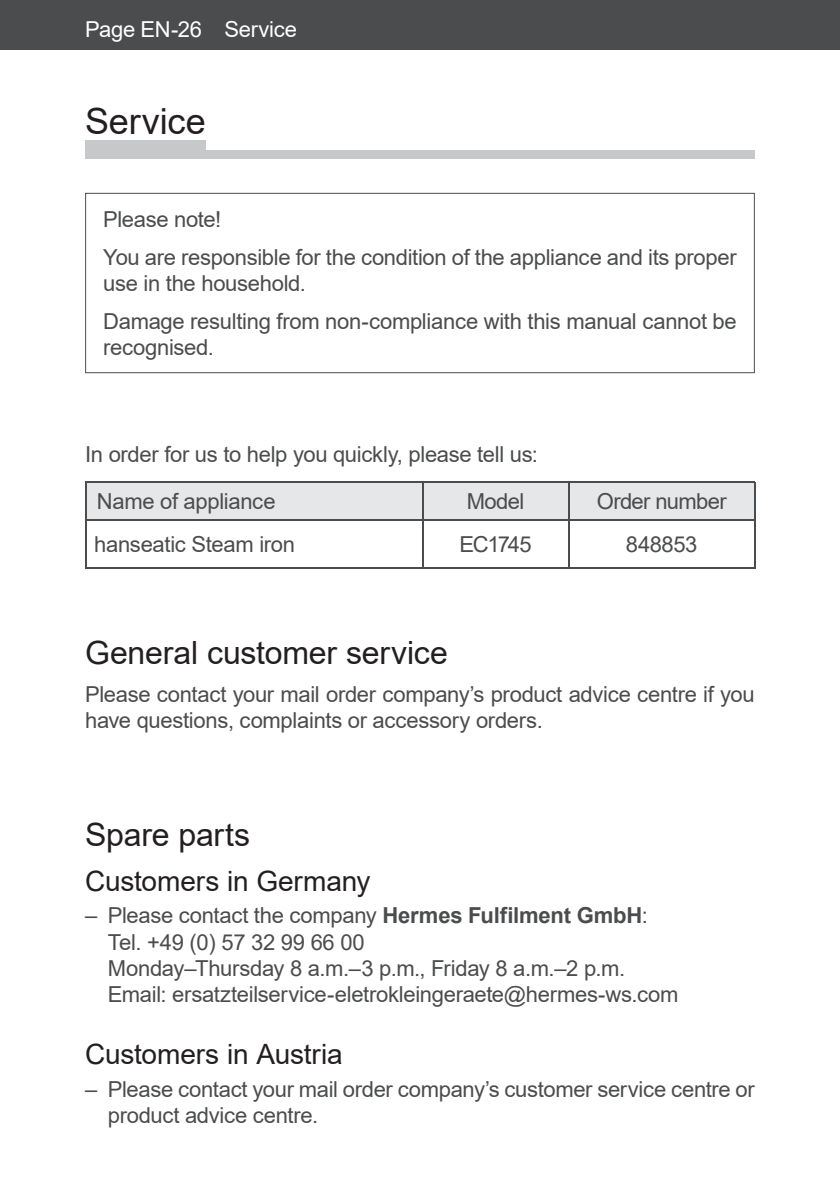
<style>
.page{position:relative;width:840px;height:1191px;background:#fff}
.page>*{position:absolute;margin:0;border:0;box-sizing:border-box;transform-origin:0 0}
.t1{font:36px "Arial";letter-spacing:-.005em;color:#231f20}
.t2{font:32px "Arial";letter-spacing:-.005em;color:#231f20}
.t3{font:28px "Arial";letter-spacing:-.01em;color:#231f20}
.t4{font:22px/26.4px "Arial";letter-spacing:-.015em;color:#4b4c4d}
.t5{font:22px "Arial";letter-spacing:-.015em;color:#fff}
.s1{font-weight:700}
</style>
<div class="page">
<div style="left:0;top:0;width:839px;height:50px;background:#4b4c4d"></div>
<div style="left:85px;top:141px;width:121px;height:16px;background:#c7c8ca"></div>
<div style="left:85px;top:151px;width:669px;height:8px;background:#c7c8ca"></div>
<div style="left:86px;top:482px;width:668px;height:38px;background:#e6e7e9"></div>
<hr style="left:422px;top:482px;width:1px;height:38px;background:#4b4c4d">
<hr style="left:568px;top:482px;width:1px;height:38px;background:#4b4c4d">
<hr style="left:422px;top:521px;width:1px;height:46px;background:#4b4c4d">
<hr style="left:568px;top:521px;width:1px;height:46px;background:#4b4c4d">
<hr style="left:85px;top:481px;width:337px;height:1px;background:#4b4c4d">
<hr style="left:85px;top:482px;width:1px;height:38px;background:#4b4c4d">
<hr style="left:422px;top:481px;width:333px;height:1px;background:#4b4c4d">
<hr style="left:754px;top:482px;width:1px;height:38px;background:#4b4c4d">
<hr style="left:85px;top:520px;width:670px;height:1px;background:#4b4c4d">
<hr style="left:85px;top:521px;width:1px;height:46px;background:#4b4c4d">
<hr style="left:754px;top:521px;width:1px;height:46px;background:#4b4c4d">
<hr style="left:85px;top:567px;width:670px;height:1px;background:#4b4c4d">
<svg style="left:85px;top:193px;width:669px;height:180px"></svg>
<p class="t5" style="left:85px;top:17px;width:213px">Page EN-26 Service</p>
<h1 class="t1" style="left:85px;top:101px;width:122px">Service</h1>
<p class="t4" style="left:103px;top:200px;width:634px;line-height:37.8px">Please note!<br>You are responsible for the condition of the appliance and its proper</p>
<p class="t4" style="left:103px;top:264px;width:634px;line-height:37.8px">use in the household.<br>Damage resulting from non-compliance with this manual cannot be</p>
<p class="t4" style="left:103px;top:334px;width:112px">recognised.</p>
<p class="t4" style="left:97px;top:430px;width:442px;line-height:47.2px;text-indent:-12px">In order for us to help you quickly, please tell us:<br>Name of appliance</p>
<p class="t4" style="left:466px;top:488px;width:59px">Model</p>
<p class="t4" style="left:596px;top:488px;width:131px">Order number</p>
<p class="t4" style="left:94px;top:531px;width:202px">hanseatic Steam iron</p>
<p class="t4" style="left:459px;top:531px;width:74px">EC1745</p>
<p class="t4" style="left:625px;top:531px;width:73px">848853</p>
<h2 class="t2" style="left:85px;top:635px;width:364px">General customer service</h2>
<p class="t4" style="left:85px;top:681px;width:670px">Please contact your mail order company’s product advice centre if you have questions, complaints or accessory orders.</p>
<h2 class="t2" style="left:85px;top:817px;width:166px">Spare parts</h2>
<p class="t3" style="left:85px;top:865px;width:287px">Customers in Germany</p>
<p class="t4" style="left:108px;top:902px;width:571px;text-indent:-23px">– Please contact the company <span class="s1">Hermes Fulfilment GmbH</span>:<br>Tel. +49 (0) 57 32 99 66 00<br>Monday–Thursday 8 a.m.–3 p.m., Friday 8 a.m.–2 p.m.<br>Email: ersatzteilservice-eletrokleingeraete@hermes-ws.com</p>
<p class="t3" style="left:85px;top:1039px;width:259px">Customers in Austria</p>
<p class="t4" style="left:108px;top:1075px;width:648px;text-indent:-23px">– Please contact your mail order company’s customer service centre or product advice centre.</p>
</div>
